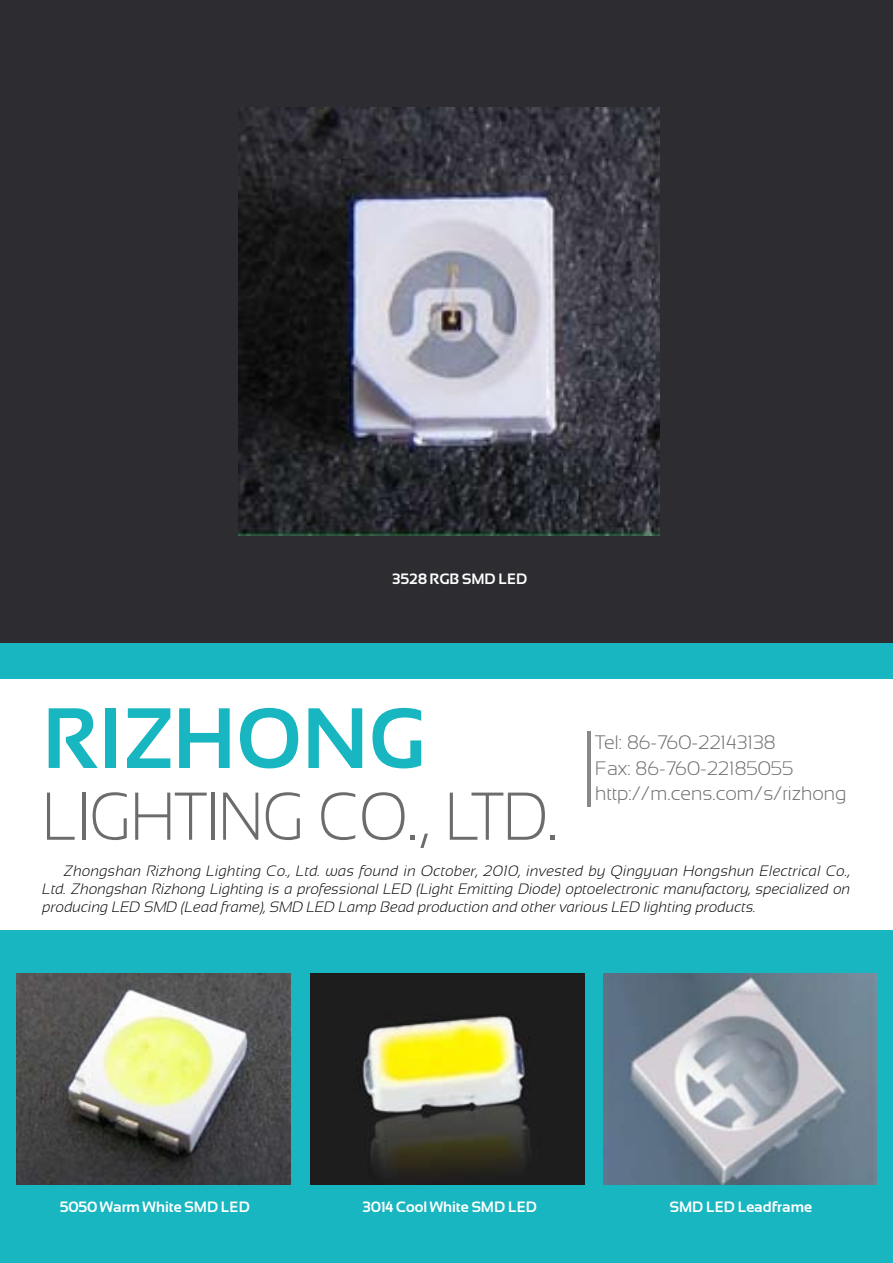
<style>
.page{position:relative;width:893px;height:1263px;background:#fff}
.page>*{position:absolute;margin:0;border:0;box-sizing:border-box;transform-origin:0 0}
.t1{font:700 85.5px "Sansation";color:#17b6c0}
.t2{font:300 67.5px "Sansation";color:#6d6c6c;scale:.9 1}
.t3{font:300 19.5px/25.5px "Sansation";color:#6d6c6c}
.t4{font:italic 300 15px/18px "Sansation";color:#000;text-align:justify}
.t5{font:700 15px "Sansation";color:#fff}
</style>
<div class="page">
<div style="left:0;top:0;width:893px;height:652px;background:#2d2c31"></div>
<div style="left:0;top:643px;width:893px;height:620px;background:#17b6c0"></div>
<div style="left:0;top:679px;width:893px;height:251px;background:#fff"></div>
<hr style="left:587px;top:731px;width:3px;height:76px;background:#86888a">
<img style="left:238px;top:108px;width:421px;height:427px">
<img style="left:17px;top:973px;width:274px;height:212px">
<img style="left:310px;top:973px;width:274px;height:212px">
<img style="left:604px;top:973px;width:272px;height:212px">
<p class="t5" style="left:392px;top:570px;width:137px">3528 RGB SMD LED</p>
<h1 class="t1" style="left:43px;top:691px;width:384px">Rizhong</h1>
<h2 class="t2" style="left:43px;top:779px;width:574px">Lighting Co., Ltd.</h2>
<h3 class="t3" style="left:595px;top:730px;width:253px">Tel: 86-760-22143138<br>Fax: 86-760-22185055 http://m.cens.com/s/rizhong</h3>
<p class="t4" style="left:43px;top:862px;width:809px;text-indent:21px">Zhongshan Rizhong Lighting Co., Ltd. was found in October, 2010, invested by Qingyuan Hongshun Electrical Co., Ltd. Zhongshan Rizhong Lighting is a professional LED (Light Emitting Diode) optoelectronic manufactory, specialized on producing LED SMD (Lead frame), SMD LED Lamp Bead production and other various LED lighting products.</p>
<p class="t5" style="left:60px;top:1199px;width:192px">5050 Warm White SMD LED</p>
<p class="t5" style="left:363px;top:1199px;width:176px">3014 Cool White SMD LED</p>
<p class="t5" style="left:669px;top:1199px;width:144px">SMD LED Leadframe</p>
</div>
